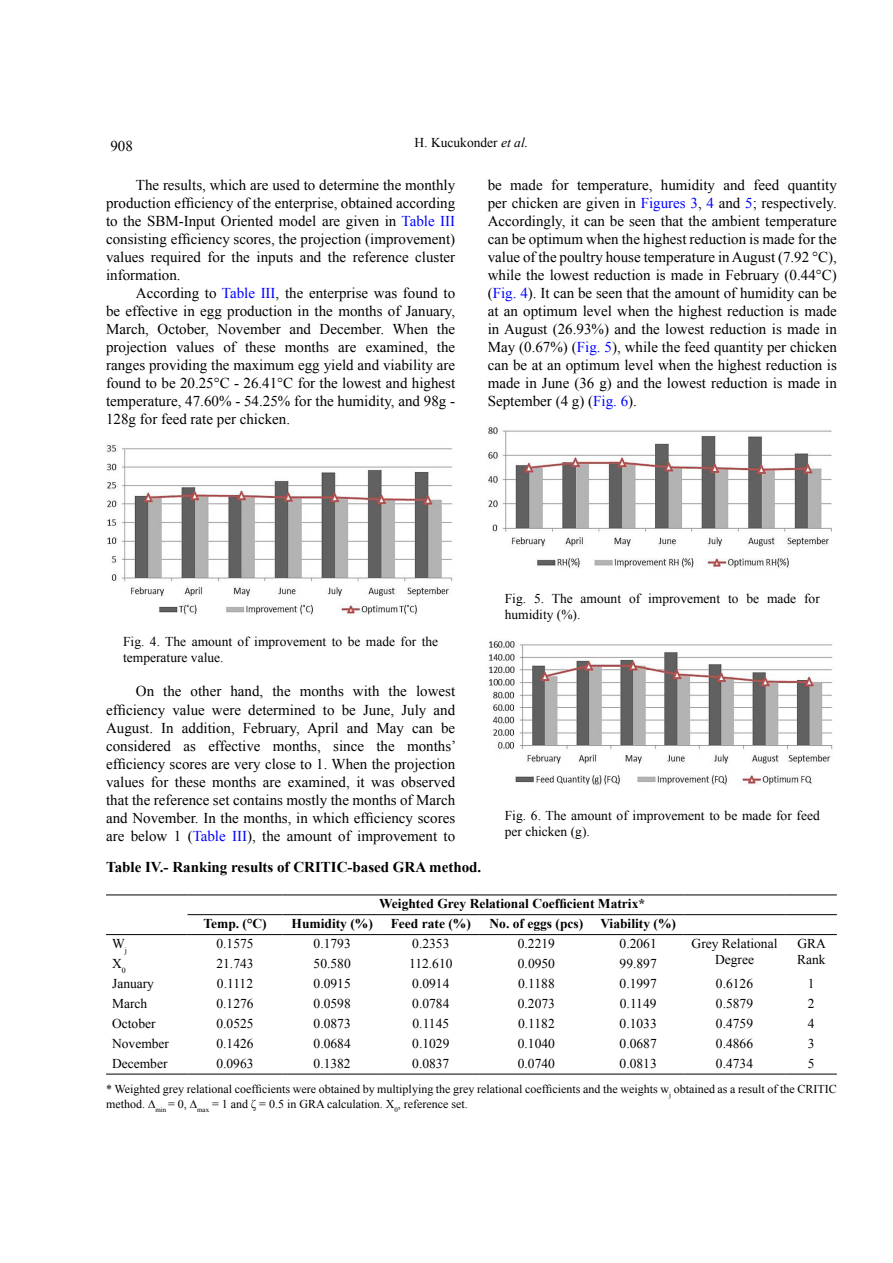
<style>
.page{position:relative;width:893px;height:1263px;background:#fff}
.page>*{position:absolute;margin:0;border:0;box-sizing:border-box;transform-origin:0 0}
.t1{font:15px/18px "Times New Roman";color:#000;text-align:justify}
.t2{font:700 15px "Times New Roman";color:#000}
.t3{font:13.5px/16.2px "Times New Roman";color:#000}
.t4{font:700 13.5px "Times New Roman";color:#000}
.t5{font:12px/14.4px "Times New Roman";color:#000}
.t6{font:7.8px "Times New Roman";color:#000}
.s1{font-style:italic}
.s2{color:#00f}
</style>
<div class="page">
<img style="left:106px;top:445px;width:347px;height:170px">
<img style="left:488px;top:427px;width:344px;height:141px">
<img style="left:489px;top:641px;width:344px;height:145px">
<hr style="left:106px;top:1074px;width:82px;height:1px;background:#000">
<hr style="left:188px;top:1074px;width:94px;height:1px;background:#000">
<hr style="left:282px;top:1074px;width:100px;height:1px;background:#000">
<hr style="left:382px;top:1074px;width:98px;height:1px;background:#000">
<hr style="left:480px;top:1074px;width:113px;height:1px;background:#000">
<hr style="left:593px;top:1074px;width:90px;height:1px;background:#000">
<hr style="left:683px;top:1074px;width:103px;height:1px;background:#000">
<hr style="left:786px;top:1074px;width:51px;height:1px;background:#000">
<hr style="left:106px;top:894px;width:82px;height:1px;background:#000">
<hr style="left:106px;top:934px;width:82px;height:1px;background:#000">
<hr style="left:188px;top:894px;width:94px;height:1px;background:#000">
<hr style="left:282px;top:894px;width:100px;height:1px;background:#000">
<hr style="left:382px;top:894px;width:98px;height:1px;background:#000">
<hr style="left:480px;top:894px;width:113px;height:1px;background:#000">
<hr style="left:593px;top:894px;width:90px;height:1px;background:#000">
<hr style="left:683px;top:894px;width:103px;height:1px;background:#000">
<hr style="left:786px;top:894px;width:51px;height:1px;background:#000">
<hr style="left:188px;top:914px;width:94px;height:1px;background:#000">
<hr style="left:282px;top:914px;width:100px;height:1px;background:#000">
<hr style="left:382px;top:914px;width:98px;height:1px;background:#000">
<hr style="left:480px;top:914px;width:113px;height:1px;background:#000">
<hr style="left:593px;top:914px;width:90px;height:1px;background:#000">
<hr style="left:683px;top:914px;width:103px;height:1px;background:#000">
<hr style="left:786px;top:914px;width:51px;height:1px;background:#000">
<hr style="left:188px;top:934px;width:94px;height:1px;background:#000">
<hr style="left:282px;top:934px;width:100px;height:1px;background:#000">
<hr style="left:382px;top:934px;width:98px;height:1px;background:#000">
<hr style="left:480px;top:934px;width:113px;height:1px;background:#000">
<hr style="left:593px;top:934px;width:90px;height:1px;background:#000">
<hr style="left:683px;top:934px;width:103px;height:1px;background:#000">
<hr style="left:786px;top:934px;width:51px;height:1px;background:#000">
<p class="t1" style="left:110px;top:137px;width:24px">908</p>
<p class="t3" style="left:415px;top:134px;width:115px">H. Kucukonder <span class="s1">et al.</span></p>
<p class="t1" style="left:106px;top:176px;width:351px;text-indent:30px">The results, which are used to determine the monthly production efficiency of the enterprise, obtained according to the SBM-Input Oriented model are given in <span class="s2">Table III </span>consisting efficiency scores, the projection (improvement) values required for the inputs and the reference cluster information.</p>
<p class="t1" style="left:106px;top:284px;width:351px;text-indent:30px">According to <span class="s2">Table III</span>, the enterprise was found to be effective in egg production in the months of January, March, October, November and December. When the projection values of these months are examined, the ranges providing the maximum egg yield and viability are found to be 20.25°C - 26.41°C for the lowest and highest temperature, 47.60% - 54.25% for the humidity, and 98g - 128g for feed rate per chicken.</p>
<p class="t1" style="left:488px;top:176px;width:351px">be made for temperature, humidity and feed quantity per chicken are given in <span class="s2">Figures 3</span>, <span class="s2">4</span> and <span class="s2">5</span>; respectively.<br>Accordingly, it can be seen that the ambient temperature can be optimum when the highest reduction is made for the value of the poultry house temperature in August (7.92 °C), while the lowest reduction is made in February (0.44°C) (<span class="s2">Fig. 4</span>). It can be seen that the amount of humidity can be at an optimum level when the highest reduction is made in August (26.93%) and the lowest reduction is made in May (0.67%) (<span class="s2">Fig. 5</span>), while the feed quantity per chicken can be at an optimum level when the highest reduction is made in June (36 g) and the lowest reduction is made in September (4 g) (<span class="s2">Fig. 6</span>).</p>
<p class="t3" style="left:123px;top:633px;width:317px">Fig. 4. The amount of improvement to be made for the temperature value.</p>
<p class="t1" style="left:106px;top:682px;width:352px;text-indent:30px">On the other hand, the months with the lowest efficiency value were determined to be June, July and August. In addition, February, April and May can be considered as effective months, since the months’ efficiency scores are very close to 1. When the projection values for these months are examined, it was observed that the reference set contains mostly the months of March and November. In the months, in which efficiency scores are below 1 (<span class="s2">Table III</span>), the amount of improvement to</p>
<p class="t3" style="left:505px;top:590px;width:317px">Fig. 5. The amount of improvement to be made for humidity (%).</p>
<p class="t3" style="left:505px;top:807px;width:317px">Fig. 6. The amount of improvement to be made for feed per chicken (g).</p>
<p class="t2" style="left:106px;top:857px;width:377px">Table IV.- Ranking results of CRITIC-based GRA method.</p>
<p class="t4" style="left:379px;top:894px;width:267px">Weighted Grey Relational Coefficient Matrix*</p>
<p class="t4" style="left:203px;top:914px;width:65px">Temp. (°C)</p>
<p class="t4" style="left:291px;top:914px;width:83px">Humidity (%)</p>
<p class="t4" style="left:391px;top:914px;width:82px">Feed rate (%)</p>
<p class="t4" style="left:490px;top:914px;width:95px">No. of eggs (pcs)</p>
<p class="t4" style="left:600px;top:914px;width:77px">Viability (%)</p>
<p class="t3" style="left:112px;top:935px;width:16px">W<sub>j</sub></p>
<p class="t3" style="left:216px;top:935px;width:39px">0.1575</p>
<p class="t3" style="left:314px;top:935px;width:39px">0.1793</p>
<p class="t3" style="left:412px;top:935px;width:39px">0.2353</p>
<p class="t3" style="left:518px;top:935px;width:39px">0.2219</p>
<p class="t3" style="left:620px;top:935px;width:39px">0.2061</p>
<p class="t3" style="left:692px;top:935px;width:87px;text-align:center">Grey Relational<br>Degree</p>
<p class="t3" style="left:797px;top:935px;width:30px">GRA</p>
<p class="t3" style="left:112px;top:955px;width:11px">X</p>
<p class="t3" style="left:797px;top:951px;width:30px">Rank</p>
<p class="t6" style="left:122px;top:965px;width:5px">0</p>
<p class="t3" style="left:216px;top:955px;width:39px">21.743</p>
<p class="t3" style="left:314px;top:955px;width:39px">50.580</p>
<p class="t3" style="left:409px;top:955px;width:45px">112.610</p>
<p class="t3" style="left:518px;top:955px;width:39px">0.0950</p>
<p class="t3" style="left:620px;top:955px;width:39px">99.897</p>
<p class="t3" style="left:112px;top:975px;width:43px">January</p>
<p class="t3" style="left:217px;top:975px;width:38px">0.1112</p>
<p class="t3" style="left:314px;top:975px;width:39px">0.0915</p>
<p class="t3" style="left:412px;top:975px;width:39px">0.0914</p>
<p class="t3" style="left:518px;top:975px;width:38px">0.1188</p>
<p class="t3" style="left:620px;top:975px;width:39px">0.1997</p>
<p class="t3" style="left:716px;top:975px;width:39px">0.6126</p>
<p class="t3" style="left:808px;top:975px;width:8px">1</p>
<p class="t3" style="left:112px;top:995px;width:37px">March</p>
<p class="t3" style="left:216px;top:995px;width:39px">0.1276</p>
<p class="t3" style="left:314px;top:995px;width:39px">0.0598</p>
<p class="t3" style="left:412px;top:995px;width:39px">0.0784</p>
<p class="t3" style="left:518px;top:995px;width:39px">0.2073</p>
<p class="t3" style="left:620px;top:995px;width:38px">0.1149</p>
<p class="t3" style="left:716px;top:995px;width:39px">0.5879</p>
<p class="t3" style="left:808px;top:995px;width:8px">2</p>
<p class="t3" style="left:112px;top:1015px;width:45px">October</p>
<p class="t3" style="left:216px;top:1015px;width:39px">0.0525</p>
<p class="t3" style="left:314px;top:1015px;width:39px">0.0873</p>
<p class="t3" style="left:413px;top:1015px;width:38px">0.1145</p>
<p class="t3" style="left:518px;top:1015px;width:38px">0.1182</p>
<p class="t3" style="left:620px;top:1015px;width:39px">0.1033</p>
<p class="t3" style="left:716px;top:1015px;width:39px">0.4759</p>
<p class="t3" style="left:808px;top:1015px;width:8px">4</p>
<p class="t3" style="left:112px;top:1035px;width:58px">November</p>
<p class="t3" style="left:216px;top:1035px;width:39px">0.1426</p>
<p class="t3" style="left:314px;top:1035px;width:39px">0.0684</p>
<p class="t3" style="left:412px;top:1035px;width:39px">0.1029</p>
<p class="t3" style="left:518px;top:1035px;width:39px">0.1040</p>
<p class="t3" style="left:620px;top:1035px;width:39px">0.0687</p>
<p class="t3" style="left:716px;top:1035px;width:39px">0.4866</p>
<p class="t3" style="left:808px;top:1035px;width:8px">3</p>
<p class="t3" style="left:112px;top:1055px;width:57px">December</p>
<p class="t3" style="left:216px;top:1055px;width:39px">0.0963</p>
<p class="t3" style="left:314px;top:1055px;width:39px">0.1382</p>
<p class="t3" style="left:412px;top:1055px;width:39px">0.0837</p>
<p class="t3" style="left:518px;top:1055px;width:39px">0.0740</p>
<p class="t3" style="left:620px;top:1055px;width:39px">0.0813</p>
<p class="t3" style="left:716px;top:1055px;width:39px">0.4734</p>
<p class="t3" style="left:808px;top:1055px;width:8px">5</p>
<p class="t5" style="left:106px;top:1082px;width:732px">* Weighted grey relational coefficients were obtained by multiplying the grey relational coefficients and the weights w<sub>j</sub> obtained as a result of the CRITIC method. ∆<sub>min</sub> = 0, ∆<sub>max</sub> = 1 and ζ = 0.5 in GRA calculation. X<sub>0</sub>, reference set.</p>
</div>
